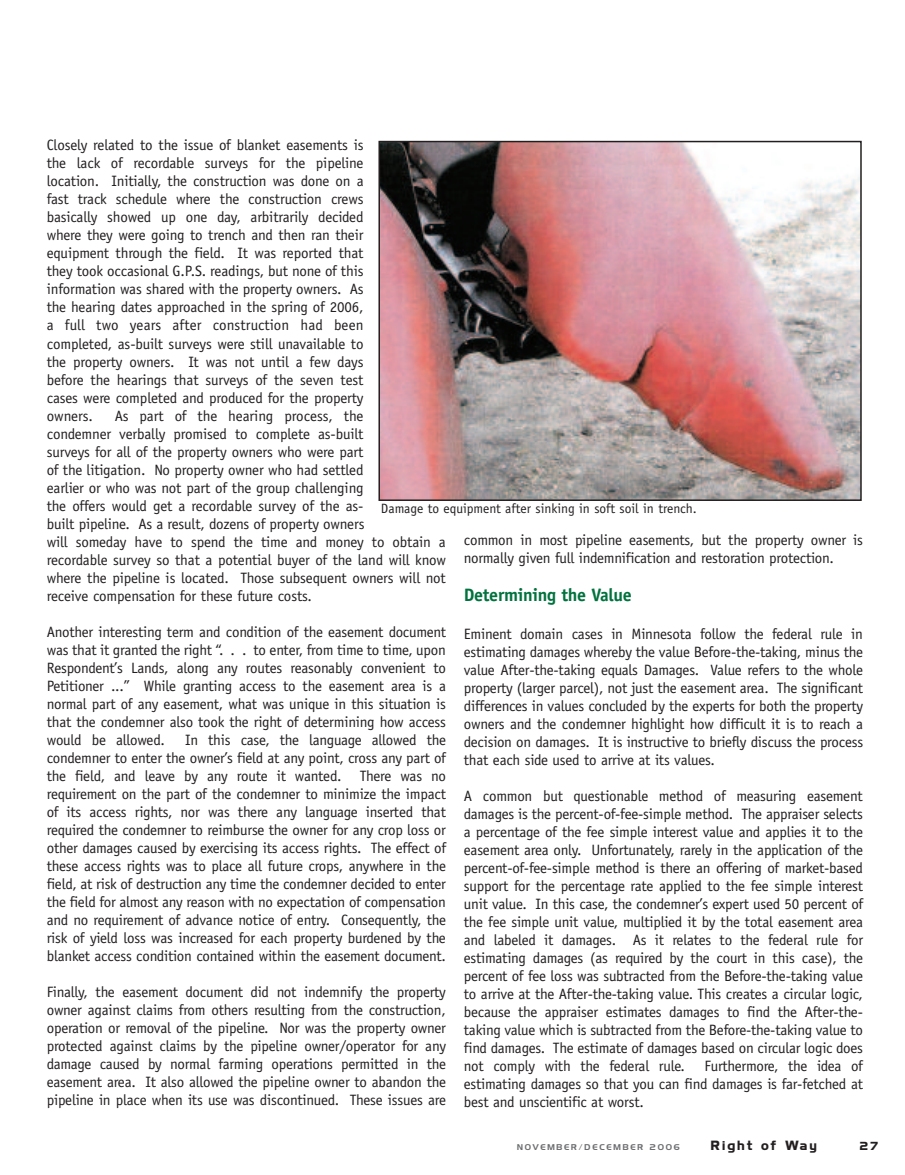
<style>
.page{position:relative;width:905px;height:1175px;background:#fff}
.page>*{position:absolute;margin:0;border:0;box-sizing:border-box;transform-origin:0 0}
.t1{font:700 18px "Officina Sans";letter-spacing:-.015em;color:#00723e}
.t2{font:15px/18px "Officina Sans";letter-spacing:-.015em;color:#231f20;text-align:justify}
.t3{font:13.5px "Officina Sans";color:#231f20}
.t4{font:700 12px "Highland Gothic FLF";letter-spacing:.165em;color:#231f20}
.t5{font:700 10.5px "Highland Gothic FLF";color:#231f20}
.t6{font:7.5px "Highland Gothic FLF";letter-spacing:.25em;color:#6c6d70}
</style>
<div class="page">
<img style="left:381px;top:144px;width:477px;height:354px">
<div style="left:378px;top:141px;width:483px;height:360px;border:2px solid #231f20"></div>
<p class="t2" style="left:47px;top:137px;width:318px">Closely related to the issue of blanket easements is the lack of recordable surveys for the pipeline location. Initially, the construction was done on a fast track schedule where the construction crews basically showed up one day, arbitrarily decided where they were going to trench and then ran their equipment through the field. It was reported that they took occasional G.P.S. readings, but none of this information was shared with the property owners. As the hearing dates approached in the spring of 2006, a full two years after construction had been completed, as-built surveys were still unavailable to the property owners. It was not until a few days before the hearings that surveys of the seven test cases were completed and produced for the property owners.</p>
<p class="t2" style="left:47px;top:407px;width:400px;text-align:left;text-indent:68px">As part of the hearing process, the<br>condemner verbally promised to complete as-built<br>surveys for all of the property owners who were part<br>of the litigation. No property owner who had settled<br>earlier or who was not part of the group challenging<br>the offers would get a recordable survey of the as-<br>built pipeline. As a result, dozens of property owners<br>will someday have to spend the time and money to obtain a recordable survey so that a potential buyer of the land will know where the pipeline is located. Those subsequent owners will not receive compensation for these future costs.</p>
<p class="t2" style="left:47px;top:623px;width:401px">Another interesting term and condition of the easement document was that it granted the right “. . . to enter, from time to time, upon Respondent’s Lands, along any routes reasonably convenient to Petitioner ...” While granting access to the easement area is a normal part of any easement, what was unique in this situation is that the condemner also took the right of determining how access would be allowed.</p>
<p class="t3" style="left:381px;top:503px;width:317px">Damage to equipment after sinking in soft soil in trench.</p>
<p class="t2" style="left:464px;top:532px;width:400px">common in most pipeline easements, but the property owner is normally given full indemnification and restoration protection.</p>
<p class="t1" style="left:464px;top:588px;width:169px">Determining the Value</p>
<p class="t2" style="left:464px;top:626px;width:401px">Eminent domain cases in Minnesota follow the federal rule in estimating damages whereby the value Before-the-taking, minus the value After-the-taking equals Damages. Value refers to the whole property (larger parcel), not just the easement area. The significant differences in values concluded by the experts for both the property owners and the condemner highlight how difficult it is to reach a decision on damages. It is instructive to briefly discuss the process that each side used to arrive at its values.</p>
<p class="t2" style="left:464px;top:788px;width:401px">A common but questionable method of measuring easement damages is the percent-of-fee-simple method. The appraiser selects a percentage of the fee simple interest value and applies it to the easement area only. Unfortunately, rarely in the application of the percent-of-fee-simple method is there an offering of market-based support for the percentage rate applied to the fee simple interest unit value. In this case, the condemner’s expert used 50 percent of the fee simple unit value, multiplied it by the total easement area and labeled it damages. As it relates to the federal rule for estimating damages (as required by the court in this case), the percent of fee loss was subtracted from the Before-the-taking value to arrive at the After-the-taking value. This creates a circular logic, because the appraiser estimates damages to find the After-the&shy;taking value which is subtracted from the Before-the-taking value to find damages. The estimate of damages based on circular logic does not comply with the federal rule.</p>
<p class="t2" style="left:47px;top:731px;width:401px;text-indent:138px">In this case, the language allowed the condemner to enter the owner’s field at any point, cross any part of the field, and leave by any route it wanted. There was no requirement on the part of the condemner to minimize the impact of its access rights, nor was there any language inserted that required the condemner to reimburse the owner for any crop loss or other damages caused by exercising its access rights. The effect of these access rights was to place all future crops, anywhere in the field, at risk of destruction any time the condemner decided to enter the field for almost any reason with no expectation of compensation and no requirement of advance notice of entry. Consequently, the risk of yield loss was increased for each property burdened by the blanket access condition contained within the easement document.</p>
<p class="t2" style="left:47px;top:983px;width:401px">Finally, the easement document did not indemnify the property owner against claims from others resulting from the construction, operation or removal of the pipeline. Nor was the property owner protected against claims by the pipeline owner/operator for any damage caused by normal farming operations permitted in the easement area. It also allowed the pipeline owner to abandon the pipeline in place when its use was discontinued. These issues are</p>
<p class="t2" style="left:464px;top:1058px;width:400px;text-indent:241px">Furthermore, the idea of estimating damages so that you can find damages is far-fetched at best and unscientific at worst.</p>
<p class="t6" style="left:517px;top:1142px;width:164px">NOVEMBER/DECEMBER 2006</p>
<p class="t4" style="left:711px;top:1138px;width:107px">Right of Way</p>
<p class="t5" style="left:859px;top:1140px;width:20px">27</p>
</div>
